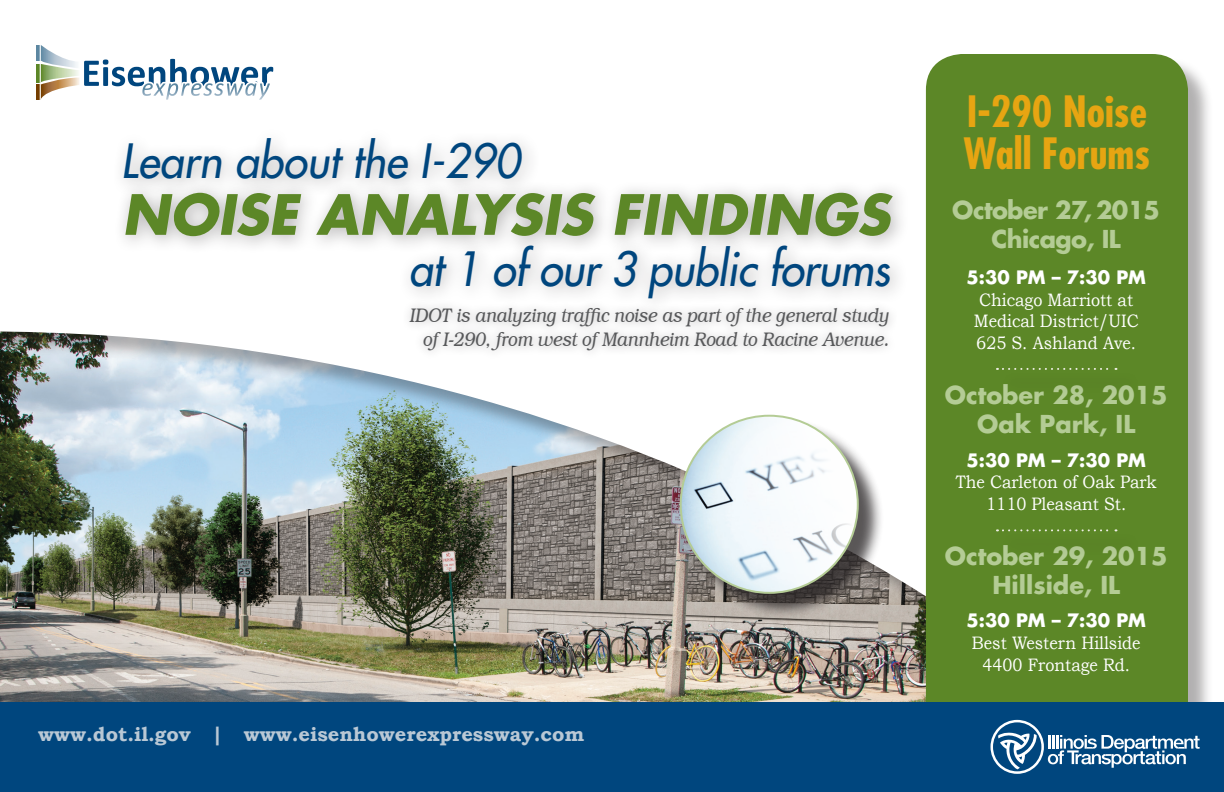
<style>
.page{position:relative;width:1224px;height:792px;background:#fff}
.page>*{position:absolute;margin:0;border:0;box-sizing:border-box;transform-origin:0 0}
.t1{font:italic 700 54px "Futura";color:#5c8727}
.t2{font:italic 46px "Futura";letter-spacing:-.01em;color:#00467e;scale:.95 1}
.t3{font:700 condensed 42px "Futura";color:#e7a512}
.t4{font:700 24px/28.8px "Futura";color:#b4cc95;text-align:center}
.t5{font:700 24px/28.8px "Futura";letter-spacing:-.025em;color:#b4cc95;text-align:center}
.t6{font:italic 300 20px/24px "Bookman";letter-spacing:-.025em;color:#57585a;text-align:right;scale:.9 1}
.t7{font:700 20px "Bookman Old Style";color:#b9c8d5}
.t8{font:18px/21.6px "Bookman Old Style";color:#fff;text-align:center;scale:.9 1}
.t9{font:700 18px "Futura";color:#fff}
</style>
<div class="page">
<img style="left:0;top:82px;width:1224px;height:621px">
<svg style="left:36px;top:45px;width:4px;height:16px"></svg>
<svg style="left:36px;top:64px;width:4px;height:18px"></svg>
<svg style="left:36px;top:85px;width:4px;height:15px"></svg>
<svg style="left:40px;top:45px;width:234px;height:55px"></svg>
<div style="left:401px;top:299px;width:497px;height:61px;background:#231f20;opacity:.35"></div>
<div style="left:929px;top:57px;width:284px;height:735px;background:#231f20;opacity:.35"></div>
<div style="left:926px;top:54px;width:262px;height:649px;background:#5c8727"></div>
<div style="left:0;top:703px;width:1224px;height:89px;background:#00467e"></div>
<svg style="left:990px;top:720px;width:210px;height:54px"></svg>
<div style="left:1000px;top:533px;width:140px;height:23px;background:#5b8526"></div>
<svg style="left:997px;top:529px;width:119px;height:2px"></svg>
<div style="left:1000px;top:371px;width:140px;height:24px;background:#5b8526"></div>
<svg style="left:997px;top:368px;width:119px;height:2px"></svg>
<div style="left:114px;top:180px;width:797px;height:75px;background:#231f20;opacity:.35"></div>
<div style="left:682px;top:417px;width:202px;height:202px;background:#231f20;opacity:.75"></div>
<img style="left:681px;top:418px;width:177px;height:175px">
<div style="left:112px;top:126px;width:429px;height:71px;background:#231f20;opacity:.35"></div>
<div style="left:399px;top:233px;width:510px;height:83px;background:#231f20;opacity:.35"></div>
<h3 class="t3" style="left:967px;top:84px;width:182px">I-290 Noise</h3>
<h2 class="t2" style="left:121px;top:131px;width:422px">Learn about the I-290</h2>
<h3 class="t3" style="left:964px;top:126px;width:188px">Wall Forums</h3>
<h1 class="t1" style="left:122px;top:177px;width:769px">NOISE ANALYSIS FINDINGS</h1>
<h2 class="t2" style="left:409px;top:239px;width:508px">at 1 of our 3 public forums</h2>
<p class="t6" style="left:410px;top:303px;width:535px">IDOT is analyzing traffic noise as part of the general study of I-290, from west of Mannheim Road to Racine Avenue.</p>
<p class="t7" style="left:38px;top:722px;width:548px">www.dot.il.gov | www.eisenhowerexpressway.com</p>
<h3 class="t5" style="left:952px;top:195px;width:209px">October 27, 2015<br>Chicago, IL</h3>
<p class="t9" style="left:967px;top:265px;width:181px">5:30 PM – 7:30 PM</p>
<p class="t8" style="left:974px;top:289px;width:185px">Chicago Marriott at<br>Medical District/UIC<br>625 S. Ashland Ave.</p>
<h3 class="t4" style="left:945px;top:380px;width:224px">October 28, 2015<br>Oak Park, IL</h3>
<p class="t9" style="left:967px;top:447px;width:181px">5:30 PM – 7:30 PM</p>
<p class="t8" style="left:956px;top:471px;width:225px">The Carleton of Oak Park<br>1110 Pleasant St.</p>
<h3 class="t4" style="left:945px;top:541px;width:224px">October 29, 2015<br>Hillside, IL</h3>
<p class="t9" style="left:967px;top:608px;width:181px">5:30 PM – 7:30 PM</p>
<p class="t8" style="left:972px;top:632px;width:189px">Best Western Hillside<br>4400 Frontage Rd.</p>
</div>
